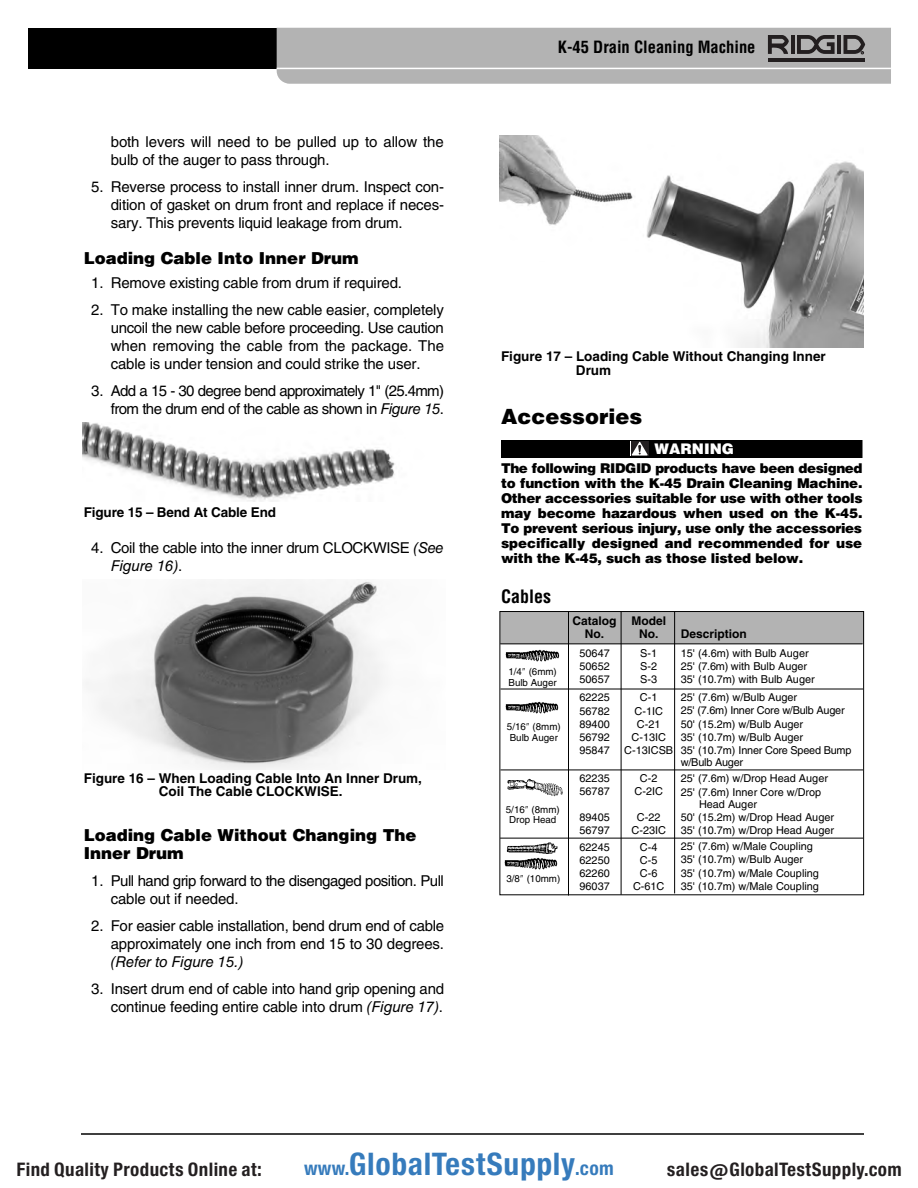
<style>
.page{position:relative;width:918px;height:1188px;background:#fff}
.page>*{position:absolute;margin:0;border:0;box-sizing:border-box;transform-origin:0 0}
.t1{font:29.7px "Europa Gro Nr 2 SBOP Bol Con";letter-spacing:.02em;color:#367bbc}
.t2{font:900 21px "Helvetica LT Std";color:#000}
.t3{font:700 condensed 18px "Helvetica LT Std";color:#000}
.t4{font:17.85px "Europa Gro Nr 2 SBOP Bol Con";letter-spacing:.02em;color:#231f20}
.t5{font:900 16.5px/18px "Helvetica LT Std";color:#000}
.t6{font:700 condensed 16.5px "Helvetica LT Std";color:#000}
.t7{font:15px/18px "Helvetica LT Std";letter-spacing:-.01em;color:#000}
.t8{font:15px/18px "Helvetica LT Std";letter-spacing:-.045em;color:#000;text-align:right}
.t9{font:15px/18px "Helvetica LT Std";letter-spacing:-.035em;color:#000}
.t10{font:italic 15px "Helvetica LT Std";letter-spacing:-.01em;color:#000}
.t11{font:900 14.7px "Helvetica LT Std";color:#fff}
.t12{font:900 13.5px/15px "Helvetica LT Std";letter-spacing:-.015em;color:#000;text-align:justify}
.t13{font:700 13.5px/13.5px "Helvetica LT Std";color:#000;text-align:center}
.t14{font:700 12px/13.5px "Helvetica LT Std";color:#000;text-align:center}
.t15{font:10.8px/13.2px "Helvetica LT Std";color:#000}
.t16{font:9.75px/10.5px "Helvetica LT Std";color:#000}
.s1{font-style:italic}
.s2{font-size:18.3px}
</style>
<div class="page">
<hr style="left:81px;top:1133px;width:783px;height:2px;background:#000">
<div style="left:28px;top:28px;width:427px;height:41px;background:#000"></div>
<svg style="left:277px;top:28px;width:614px;height:56px;background:#afafaf"></svg>
<div style="left:501px;top:440px;width:361px;height:18px;background:#000"></div>
<div style="left:631px;top:441px;width:17px;height:14px;background:#231f20"></div>
<svg style="left:632px;top:442px;width:16px;height:13px"></svg>
<img style="left:82px;top:422px;width:313px;height:80px">
<img style="left:86px;top:580px;width:297px;height:189px">
<img style="left:500px;top:136px;width:364px;height:211px">
<div style="left:500px;top:612px;width:364px;height:31px;background:#b3b3b3"></div>
<div style="left:500px;top:611px;width:364px;height:284px;border:1px solid #000"></div>
<img style="left:506px;top:842px;width:52px;height:12px">
<img style="left:505px;top:701px;width:54px;height:13px">
<img style="left:504px;top:857px;width:54px;height:13px">
<hr style="left:500px;top:838px;width:363px;height:1px;background:#000">
<hr style="left:568px;top:611px;width:1px;height:284px;background:#000">
<hr style="left:674px;top:612px;width:1px;height:281px;background:#000">
<img style="left:507px;top:778px;width:56px;height:19px">
<hr style="left:621px;top:612px;width:1px;height:283px;background:#000">
<hr style="left:500px;top:643px;width:363px;height:1px;background:#000">
<hr style="left:501px;top:770px;width:362px;height:1px;background:#000">
<hr style="left:501px;top:689px;width:362px;height:1px;background:#000">
<img style="left:505px;top:649px;width:55px;height:13px">
<p class="t7" style="left:111px;top:134px;width:335px">both levers will need to be pulled up to allow the bulb of the auger to pass through.</p>
<p class="t7" style="left:111px;top:179px;width:335px;text-align:justify;text-indent:-20px">5. Reverse process to install inner drum. Inspect con&shy;dition of gasket on drum front and replace if neces&shy;sary. This prevents liquid leakage from drum.</p>
<p class="t5" style="left:84px;top:251px;width:277px">Loading Cable Into Inner Drum</p>
<p class="t7" style="left:91px;top:275px;width:312px">1. Remove existing cable from drum if required.</p>
<p class="t7" style="left:111px;top:302px;width:335px;text-align:justify;text-indent:-20px">2. To make installing the new cable easier, completely uncoil the new cable before proceeding. Use caution when removing the cable from the package. The cable is under tension and could strike the user.</p>
<p class="t8" style="left:91px;top:383px;width:354px">3. Add a 15 - 30 degree bend approximately 1" (25.4mm) from the drum end of the cable as shown in <span class="s1">Figure 15</span>.</p>
<p class="t13" style="left:84px;top:507px;width:194px">Figure 15 – Bend At Cable End</p>
<p class="t7" style="left:111px;top:540px;width:335px;text-indent:-20px">4. Coil the cable into the inner drum CLOCKWISE <span class="s1">(See<br>Figure 16)</span>.</p>
<p class="t13" style="left:84px;top:772px;width:340px">Figure 16 – When Loading Cable Into An Inner Drum,<br>Coil The Cable CLOCKWISE.</p>
<p class="t5" style="left:84px;top:828px;width:334px">Loading Cable Without Changing The<br>Inner Drum</p>
<p class="t9" style="left:111px;top:873px;width:335px;text-indent:-20px">1. Pull hand grip forward to the disengaged position. Pull cable out if needed.</p>
<p class="t7" style="left:91px;top:918px;width:354px;text-align:right">2. For easier cable installation, bend drum end of cable approximately one inch from end 15 to 30 degrees.</p>
<p class="t10" style="left:111px;top:956px;width:134px">(Refer to Figure 15.)</p>
<p class="t7" style="left:91px;top:981px;width:354px;text-align:right">3. Insert drum end of cable into hand grip opening and continue feeding entire cable into drum <span class="s1">(Figure 17)</span>.</p>
<p class="t6" style="left:558px;top:40px;width:199px">K-45 Drain Cleaning Machine</p>
<p class="t13" style="left:576px;top:351px;width:251px;text-align:left;text-indent:-75px">Figure 17 – Loading Cable Without Changing Inner<br>Drum</p>
<h2 class="t2" style="left:501px;top:409px;width:143px">Accessories</h2>
<p class="t11" style="left:655px;top:444px;width:81px">WARNING</p>
<p class="t12" style="left:501px;top:462px;width:363px">The following RIDGID products have been designed to function with the K-45 Drain Cleaning Machine.<br>Other accessories suitable for use with other tools may become hazardous when used on the K-45.<br>To prevent serious injury, use only the accessories specifically designed and recommended for use with the K-45, such as those listed below.</p>
<p class="t3" style="left:501px;top:590px;width:52px">Cables</p>
<p class="t16" style="left:508px;top:667px;width:50px">1/4 (6mm)<br>Bulb Auger</p>
<p class="t16" style="left:507px;top:723px;width:55px">5/16 (8mm)<br>Bulb Auger</p>
<p class="t16" style="left:506px;top:805px;width:55px;text-align:center">5/16 (8mm)<br>Drop Head</p>
<p class="t16" style="left:506px;top:874px;width:55px">3/8 (10mm)</p>
<p class="t14" style="left:573px;top:615px;width:46px">Catalog<br>No.</p>
<p class="t15" style="left:580px;top:647px;width:32px;text-align:justify">50647<br>50652<br>50657</p>
<p class="t15" style="left:580px;top:692px;width:32px;text-align:justify">62225<br>56782<br>89400<br>56792<br>95847</p>
<p class="t15" style="left:580px;top:773px;width:32px">62235<br>56787</p>
<p class="t15" style="left:580px;top:812px;width:32px">89405<br>56797</p>
<p class="t15" style="left:580px;top:841px;width:32px;text-align:justify">62245<br>62250<br>62260<br>96037</p>
<p class="t14" style="left:631px;top:615px;width:36px">Model<br>No.</p>
<p class="t15" style="left:640px;top:647px;width:18px;text-align:justify">S-1<br>S-2<br>S-3</p>
<p class="t15" style="left:624px;top:692px;width:50px;text-align:center">C-1<br>C-1IC<br>C-21<br>C-13IC<br>C-13ICSB</p>
<p class="t15" style="left:635px;top:773px;width:30px;text-align:center">C-2<br>C-2IC</p>
<p class="t15" style="left:632px;top:812px;width:36px;text-align:center">C-22<br>C-23IC</p>
<p class="t15" style="left:633px;top:841px;width:33px;text-align:center">C-4<br>C-5<br>C-6<br>C-61C</p>
<p class="t14" style="left:681px;top:628px;width:68px">Description</p>
<p class="t15" style="left:681px;top:647px;width:135px">15' (4.6m) with Bulb Auger<br>25' (7.6m) with Bulb Auger<br>35' (10.7m) with Bulb Auger</p>
<p class="t15" style="left:681px;top:692px;width:172px">25' (7.6m) w/Bulb Auger<br>25' (7.6m) Inner Core w/Bulb Auger<br>50' (15.2m) w/Bulb Auger<br>35' (10.7m) w/Bulb Auger<br>35' (10.7m) Inner Core Speed Bump</p>
<p class="t15" style="left:681px;top:755px;width:149px;line-height:16.4px">w/Bulb Auger<br>25' (7.6m) w/Drop Head Auger</p>
<p class="t15" style="left:699px;top:787px;width:124px;line-height:12px;text-indent:-18px">25' (7.6m) Inner Core w/Drop<br>Head Auger</p>
<p class="t15" style="left:681px;top:811px;width:155px">50' (15.2m) w/Drop Head Auger<br>35' (10.7m) w/Drop Head Auger</p>
<p class="t15" style="left:681px;top:841px;width:140px">25' (7.6m) w/Male Coupling<br>35' (10.7m) w/Bulb Auger<br>35' (10.7m) w/Male Coupling<br>35' (10.7m) w/Male Coupling</p>
<p class="t4" style="left:16px;top:1159px;width:247px">Find Quality Products Online at:</p>
<h1 class="t1" style="left:304px;top:1147px;width:311px"><span class="s2">www.</span>GlobalTestSupply<span class="s2">.com</span></h1>
<p class="t4" style="left:667px;top:1159px;width:236px">sales@GlobalTestSupply.com</p>
</div>
